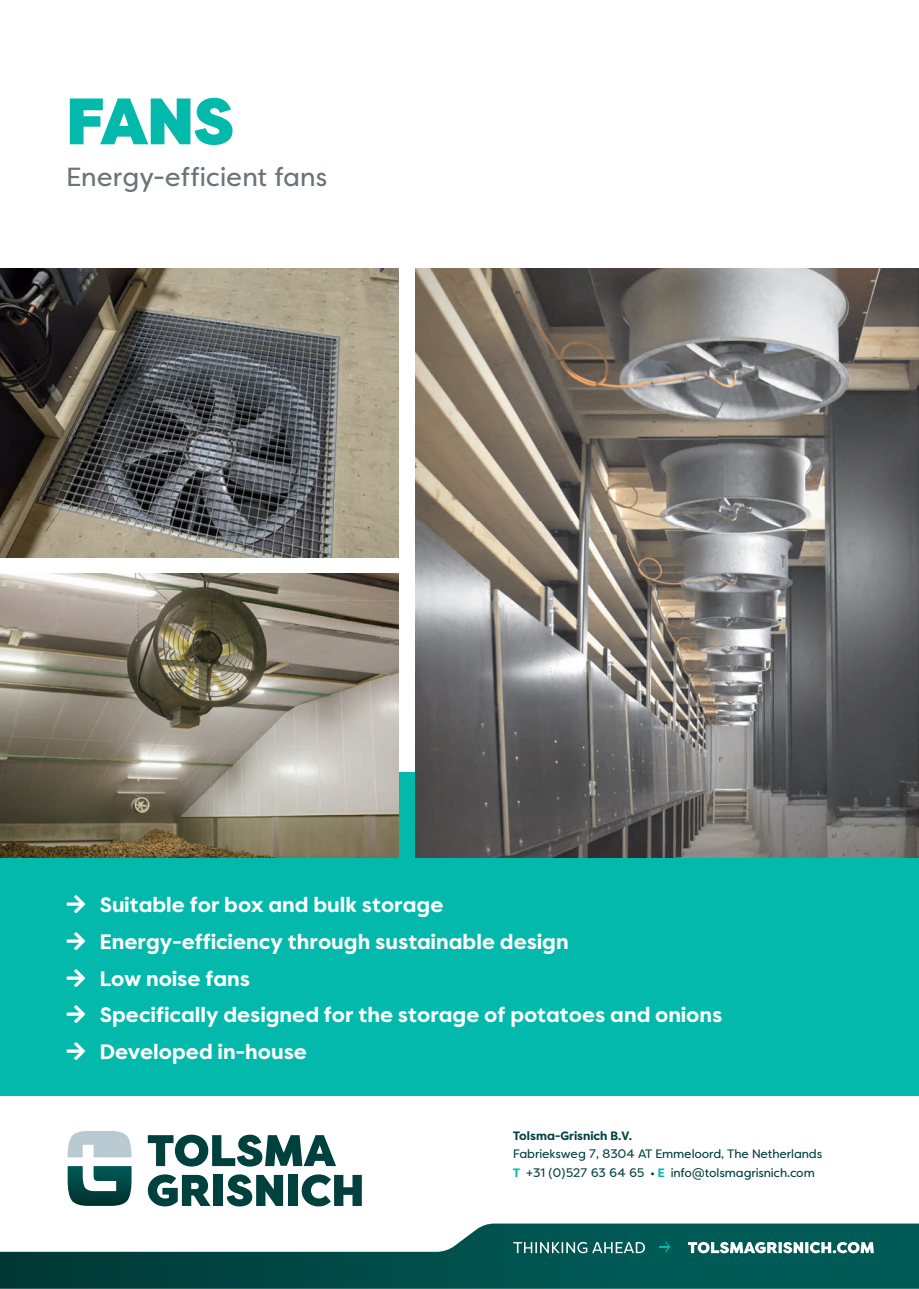
<style>
.page{position:relative;width:919px;height:1289px;background:#fff}
.page>*{position:absolute;margin:0;border:0;box-sizing:border-box;transform-origin:0 0}
.t1{font:900 65.4px "Tolsma Grisnich";color:#03b9ac}
.t2{font:26.1px "Tolsma Grisnich";color:#6a747b}
.t3{font:700 21px/36.6px "Tolsma Grisnich";color:#fff}
.t4{font:12.15px/18.3px "Tolsma Grisnich";letter-spacing:-.01em;color:#00413e}
.t5{font:700 12.15px "Tolsma Grisnich";color:#00413e}
.s1{font-weight:700;color:#03b9ac}
</style>
<div class="page">
<div style="left:0;top:772px;width:918px;height:323px;background:#03b9ac"></div>
<img style="left:416px;top:268px;width:502px;height:589px">
<img style="left:0;top:573px;width:399px;height:284px">
<img style="left:0;top:268px;width:399px;height:289px">
<svg style="left:0;top:1223px;width:918px;height:65px"></svg>
<svg style="left:68px;top:1166px;width:63px;height:39px"></svg>
<svg style="left:68px;top:1131px;width:63px;height:26px;background:#c4d1d8"></svg>
<svg style="left:148px;top:1134px;width:188px;height:32px"></svg>
<svg style="left:148px;top:1174px;width:62px;height:32px"></svg>
<div style="left:214px;top:1174px;width:9px;height:31px;background:#00413e"></div>
<svg style="left:226px;top:1174px;width:57px;height:32px"></svg>
<div style="left:288px;top:1174px;width:10px;height:31px;background:#00413e"></div>
<svg style="left:301px;top:1174px;width:61px;height:32px"></svg>
<svg style="left:659px;top:1241px;width:11px;height:10px"></svg>
<svg style="left:513px;top:1241px;width:132px;height:12px;background:#4c8986"></svg>
<svg style="left:688px;top:1241px;width:185px;height:12px"></svg>
<h1 class="t1" style="left:67px;top:85px;width:169px">FANS</h1>
<p class="t2" style="left:67px;top:161px;width:263px">Energy-efficient fans</p>
<p class="t3" style="left:100px;top:887px;width:624px">Suitable for box and bulk storage<br>Energy-efficiency through sustainable design<br>Low noise fans<br>Specifically designed for the storage of potatoes and onions Developed in-house</p>
<p class="t5" style="left:513px;top:1129px;width:120px">Tolsma-Grisnich B.V.</p>
<p class="t4" style="left:513px;top:1144px;width:310px">Fabrieksweg 7, 8304 AT Emmeloord, The Netherlands<br><span class="s1">T</span> +31 (0)527 63 64 65 • <span class="s1">E</span> info@tolsmagrisnich.com</p>
</div>
